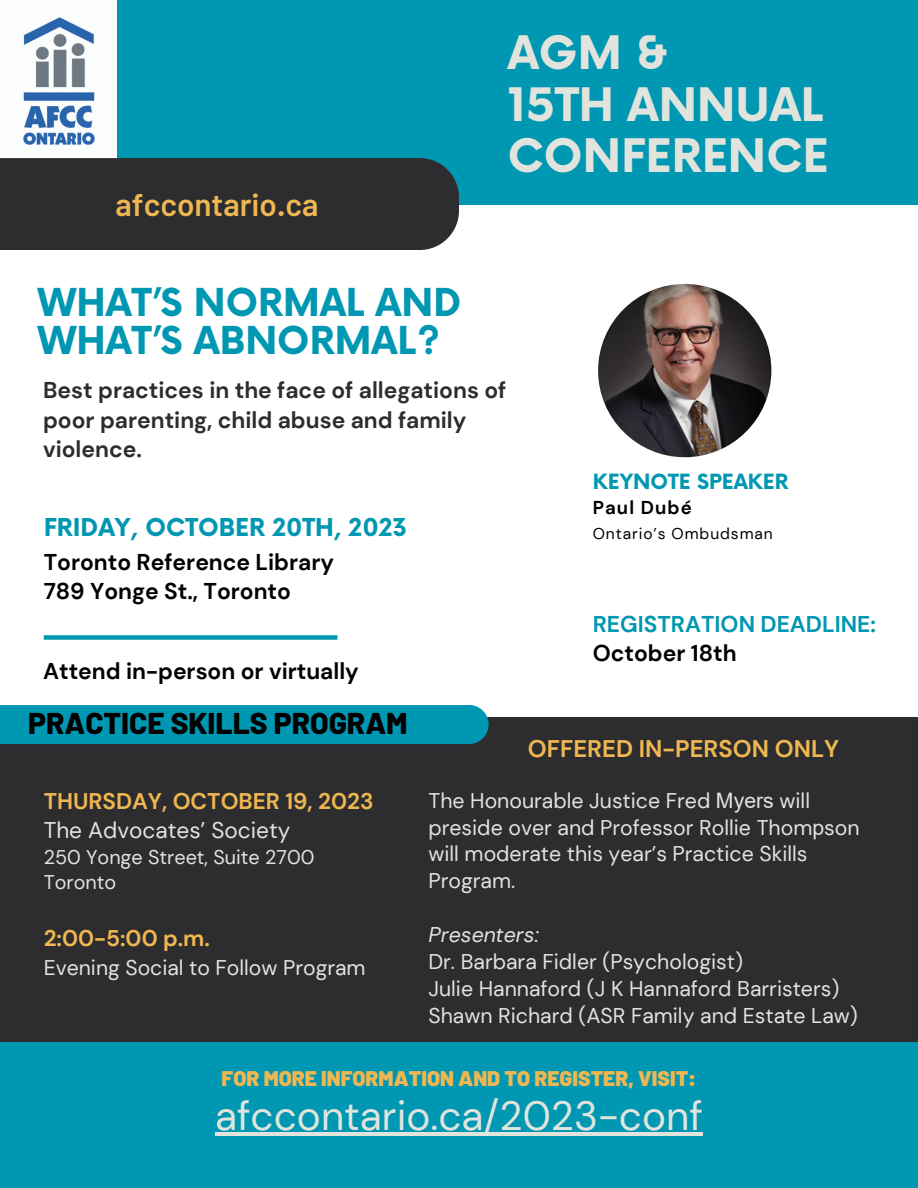
<style>
.page{position:relative;width:918px;height:1188px;background:#fff}
.page>*{position:absolute;margin:0;border:0;box-sizing:border-box;transform-origin:0 0}
.t1{font:700 45px/51.8px "Now";color:#e1e4dc}
.t2{font:40.65px "DM Sans";color:#e1e4dc}
.t3{font:700 37.5px/38.2px "Now";color:#0097b2}
.t4{font:600 31.35px "Barlow";color:#efb751}
.t5{font:800 30px "Barlow";color:#000}
.t6{font:700 24px "Now";color:#0097b2}
.t7{font:700 24px "DM Sans";color:#efb751}
.t8{font:700 22.8px/29.2px "DM Sans";color:#2d2c2e}
.t9{font:700 22.8px "DM Sans";color:#000}
.t10{font:700 22.8px "DM Sans";color:#0097b2}
.t11{font:700 22.65px "DM Sans";color:#efb751}
.t12{font:22.65px "DM Sans";color:#e1e4dc}
.t13{font:21.3px/26.5px "DM Sans";color:#e1e4dc}
.t14{font:italic 21.3px "DM Sans";color:#e1e4dc}
.t15{font:900 21.15px "Barlow";color:#efb751}
.t16{font:700 20.4px "Now";color:#0097b2}
.t17{font:19.8px/24.8px "DM Sans";color:#e1e4dc}
.t18{font:700 18.6px "DM Sans";letter-spacing:.06em;color:#000}
.t19{font:15.6px "DM Sans";letter-spacing:.06em;color:#000}
.s1{font-family:"Arial"}
</style>
<div class="page">
<div style="left:0;top:0;width:918px;height:204px;background:#0097b2"></div>
<img style="left:0;top:0;width:117px;height:158px">
<div style="left:0;top:1017px;width:918px;height:171px;background:#0097b2"></div>
<div style="left:0;top:717px;width:918px;height:325px;background:#2d2c2e"></div>
<hr style="left:215px;top:1132px;width:488px;height:3px;background:#e1e4dc">
<div style="left:0;top:158px;width:459px;height:92px;background:#2d2c2e"></div>
<div style="left:0;top:705px;width:489px;height:39px;background:#0097b2"></div>
<img style="left:598px;top:283px;width:174px;height:175px">
<div style="left:44px;top:635px;width:293px;height:5px;background:#0097b2"></div>
<p class="t4" style="left:116px;top:185px;width:205px">afccontario.ca</p>
<p class="t1" style="left:508px;top:29px;width:162px">AGM &amp;</p>
<p class="t1" style="left:508px;top:81px;width:323px">15TH ANNUAL<br>CONFERENCE</p>
<p class="t3" style="left:38px;top:285px;width:425px">WHAT’S NORMAL AND<br>WHAT’S ABNORMAL?</p>
<p class="t8" style="left:43px;top:376px;width:465px">Best practices in the face of allegations of poor parenting, child abuse and family violence.</p>
<p class="t6" style="left:44px;top:514px;width:365px">FRIDAY, OCTOBER 20TH, 2023</p>
<p class="t9" style="left:44px;top:547px;width:292px">Toronto Reference Library</p>
<p class="t9" style="left:44px;top:577px;width:249px">789 Yonge St., Toronto</p>
<p class="t9" style="left:43px;top:656px;width:317px">Attend in-person or virtually</p>
<p class="t5" style="left:28px;top:704px;width:381px">PRACTICE SKILLS PROGRAM</p>
<p class="t16" style="left:593px;top:470px;width:197px">KEYNOTE SPEAKER</p>
<p class="t18" style="left:593px;top:495px;width:101px">Paul Dubé</p>
<p class="t19" style="left:593px;top:523px;width:182px">Ontario’s Ombudsman</p>
<p class="t10" style="left:593px;top:609px;width:285px">REGISTRATION DEADLINE:</p>
<p class="t9" style="left:593px;top:638px;width:145px">October 18th</p>
<p class="t7" style="left:528px;top:733px;width:313px">OFFERED IN-PERSON ONLY</p>
<p class="t11" style="left:44px;top:787px;width:331px">THURSDAY, OCTOBER 19, 2023</p>
<p class="t12" style="left:44px;top:816px;width:248px">The Advocates’ Society</p>
<p class="t17" style="left:44px;top:845px;width:272px">250 Yonge Street, Suite 2700<br>Toronto</p>
<p class="t11" style="left:44px;top:924px;width:168px">2:00-5:00 p.m.</p>
<p class="t13" style="left:44px;top:954px;width:323px">Evening Social to Follow Program</p>
<p class="t13" style="left:428px;top:788px;width:433px">The Honourable Justice Fred <span class="s1">Myers</span> will preside over and Professor Rollie Thom<span class="s1">p</span>son will moderate this year’s Practice Skills Program.</p>
<p class="t14" style="left:428px;top:921px;width:112px">Presenters:</p>
<p class="t13" style="left:428px;top:948px;width:316px">Dr. Barbara Fidler (Psychologist)</p>
<p class="t13" style="left:428px;top:975px;width:412px">Julie Hannaford (J K Hannaford Barristers)</p>
<p class="t13" style="left:428px;top:1002px;width:431px">Shawn Richard (ASR Family and Estate Law)</p>
<p class="t15" style="left:222px;top:1065px;width:476px">FOR MORE INFORMATION AND TO REGISTER, VISIT:</p>
<p class="t2" style="left:215px;top:1089px;width:489px">afccontario.ca/2023-conf</p>
</div>
